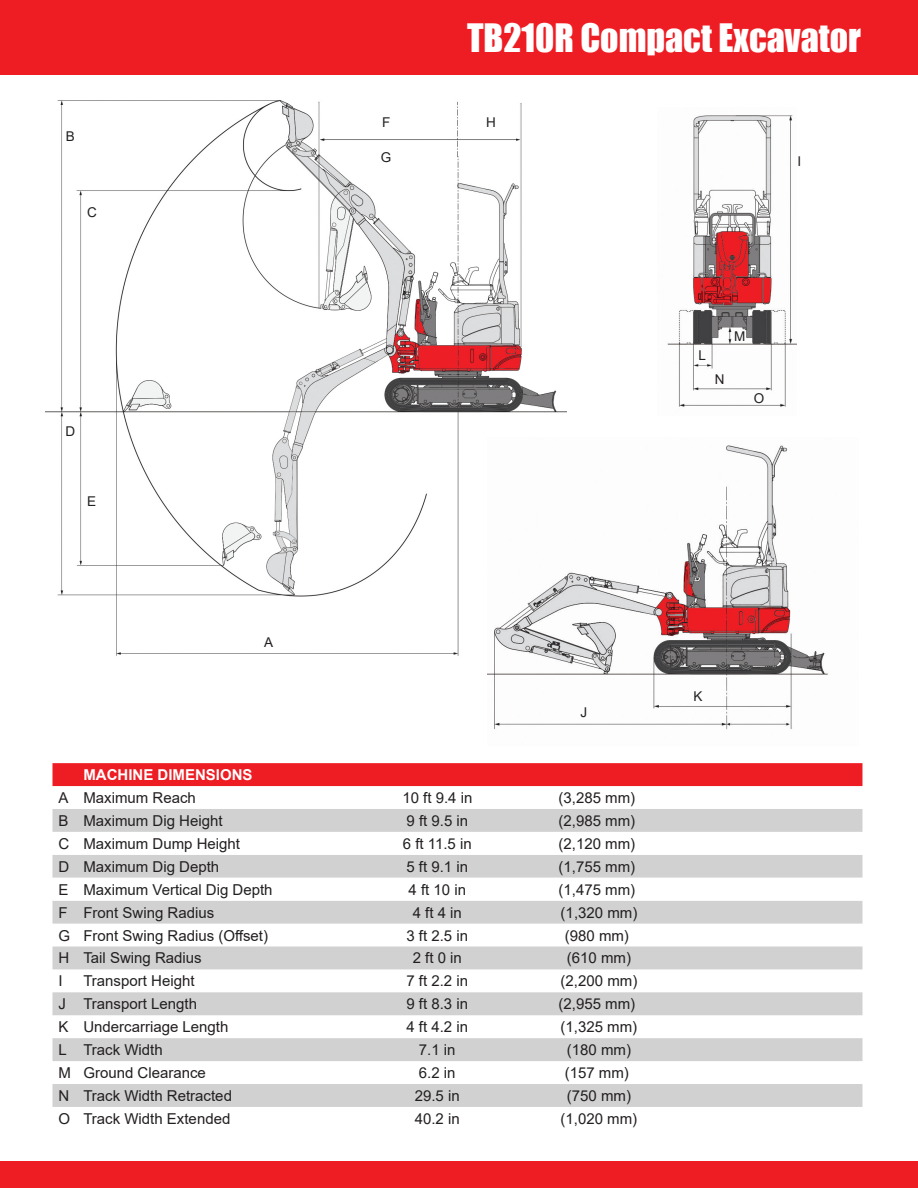
<style>
.page{position:relative;width:918px;height:1188px;background:#fff}
.page>*{position:absolute;margin:0;border:0;box-sizing:border-box;transform-origin:0 0}
.t1{font:36px "Impact";color:#fff}
.t2{font:15px "Arial";color:#231f20}
.t3{font:700 15px "Arial";color:#fff}
.t4{font:13.5px "Arial";color:#231f20}
</style>
<div class="page">
<div style="left:0;top:0;width:918px;height:74px;background:#ee1d23"></div>
<div style="left:0;top:1161px;width:918px;height:27px;background:#ee1d23"></div>
<img style="left:45px;top:100px;width:521px;height:556px">
<img style="left:487px;top:437px;width:341px;height:293px">
<div style="left:52px;top:763px;width:810px;height:23px;background:#ee1d23"></div>
<svg style="left:52px;top:809px;width:810px;height:298px;fill:#d1d1d1"></svg>
<svg style="left:52px;top:832px;width:810px;height:69px"></svg>
<img style="left:667px;top:115px;width:130px;height:292px">
<p class="t4" style="left:66px;top:127px;width:11px">B</p>
<p class="t4" style="left:87px;top:203px;width:11px">C</p>
<p class="t4" style="left:66px;top:421px;width:11px">D</p>
<p class="t4" style="left:87px;top:492px;width:11px">E</p>
<p class="t4" style="left:264px;top:633px;width:11px">A</p>
<p class="t4" style="left:382px;top:113px;width:10px">F</p>
<h1 class="t1" style="left:467px;top:10px;width:396px">TB210R Compact Excavator</h1>
<p class="t4" style="left:486px;top:113px;width:11px">H</p>
<p class="t4" style="left:381px;top:148px;width:12px">G</p>
<p class="t4" style="left:798px;top:152px;width:5px">I</p>
<p class="t4" style="left:699px;top:345px;width:9px">L</p>
<p class="t4" style="left:715px;top:369px;width:11px">N</p>
<p class="t4" style="left:734px;top:327px;width:13px">M</p>
<p class="t4" style="left:754px;top:389px;width:12px">O</p>
<p class="t4" style="left:581px;top:703px;width:8px">J</p>
<p class="t4" style="left:694px;top:687px;width:11px">K</p>
<p class="t3" style="left:83px;top:764px;width:171px">MACHINE DIMENSIONS</p>
<p class="t2" style="left:58px;top:787px;width:139px">A Maximum Reach</p>
<p class="t2" style="left:402px;top:787px;width:72px">10 ft 9.4 in</p>
<p class="t2" style="left:559px;top:787px;width:78px">(3,285 mm)</p>
<p class="t2" style="left:58px;top:810px;width:166px">B Maximum Dig Height</p>
<p class="t2" style="left:406px;top:810px;width:63px">9 ft 9.5 in</p>
<p class="t2" style="left:559px;top:810px;width:78px">(2,985 mm)</p>
<p class="t2" style="left:58px;top:833px;width:183px">C Maximum Dump Height</p>
<p class="t2" style="left:403px;top:833px;width:70px">6 ft 11.5 in</p>
<p class="t2" style="left:559px;top:833px;width:78px">(2,120 mm)</p>
<p class="t2" style="left:58px;top:856px;width:162px">D Maximum Dig Depth</p>
<p class="t2" style="left:406px;top:856px;width:63px">5 ft 9.1 in</p>
<p class="t2" style="left:559px;top:856px;width:78px">(1,755 mm)</p>
<p class="t2" style="left:58px;top:879px;width:216px">E Maximum Vertical Dig Depth</p>
<p class="t2" style="left:409px;top:879px;width:59px">4 ft 10 in</p>
<p class="t2" style="left:559px;top:879px;width:78px">(1,475 mm)</p>
<p class="t2" style="left:58px;top:902px;width:157px">F Front Swing Radius</p>
<p class="t2" style="left:413px;top:902px;width:51px">4 ft 4 in</p>
<p class="t2" style="left:561px;top:902px;width:78px">(1,320 mm)</p>
<p class="t2" style="left:58px;top:925px;width:211px">G Front Swing Radius (Offset)</p>
<p class="t2" style="left:406px;top:925px;width:63px">3 ft 2.5 in</p>
<p class="t2" style="left:565px;top:925px;width:66px">(980 mm)</p>
<p class="t2" style="left:58px;top:948px;width:145px">H Tail Swing Radius</p>
<p class="t2" style="left:413px;top:948px;width:51px">2 ft 0 in</p>
<p class="t2" style="left:567px;top:948px;width:66px">(610 mm)</p>
<p class="t2" style="left:58px;top:971px;width:6px">I</p>
<p class="t2" style="left:83px;top:971px;width:113px">Transport Height</p>
<p class="t2" style="left:406px;top:971px;width:63px">7 ft 2.2 in</p>
<p class="t2" style="left:561px;top:971px;width:78px">(2,200 mm)</p>
<p class="t2" style="left:58px;top:994px;width:140px">J Transport Length</p>
<p class="t2" style="left:406px;top:994px;width:63px">9 ft 8.3 in</p>
<p class="t2" style="left:559px;top:994px;width:78px">(2,955 mm)</p>
<p class="t2" style="left:58px;top:1017px;width:172px">K Undercarriage Length</p>
<p class="t2" style="left:406px;top:1017px;width:63px">4 ft 4.2 in</p>
<p class="t2" style="left:561px;top:1017px;width:78px">(1,325 mm)</p>
<p class="t2" style="left:58px;top:1040px;width:106px">L Track Width</p>
<p class="t2" style="left:419px;top:1040px;width:38px">7.1 in</p>
<p class="t2" style="left:567px;top:1040px;width:66px">(180 mm)</p>
<p class="t2" style="left:58px;top:1062px;width:149px">M Ground Clearance</p>
<p class="t2" style="left:419px;top:1062px;width:38px">6.2 in</p>
<p class="t2" style="left:565px;top:1062px;width:66px">(157 mm)</p>
<p class="t2" style="left:58px;top:1085px;width:175px">N Track Width Retracted</p>
<p class="t2" style="left:415px;top:1085px;width:47px">29.5 in</p>
<p class="t2" style="left:567px;top:1085px;width:66px">(750 mm)</p>
<p class="t2" style="left:58px;top:1108px;width:173px">O Track Width Extended</p>
<p class="t2" style="left:415px;top:1108px;width:47px">40.2 in</p>
<p class="t2" style="left:561px;top:1108px;width:78px">(1,020 mm)</p>
</div>
